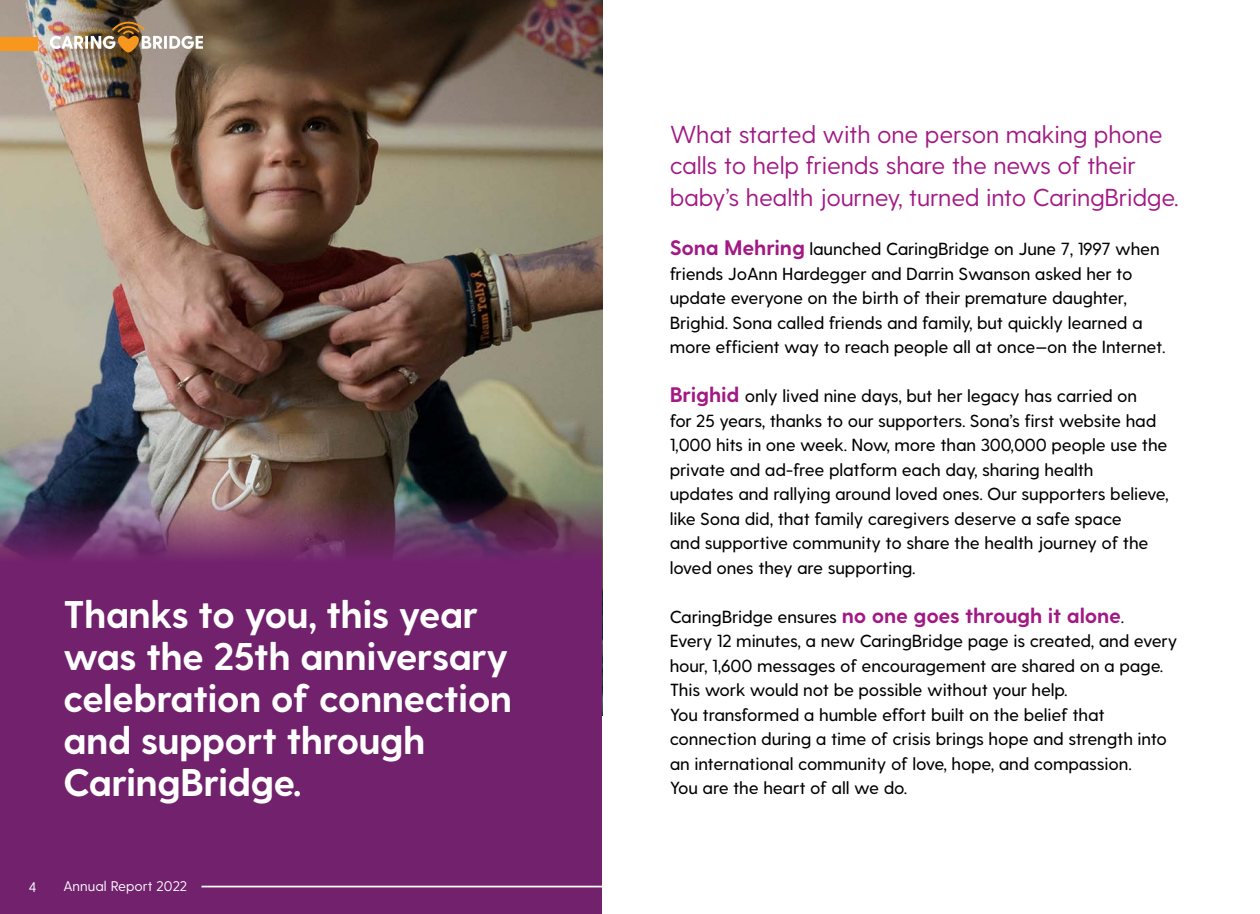
<style>
.page{position:relative;width:1260px;height:914px;background:#fff}
.page>*{position:absolute;margin:0;border:0;box-sizing:border-box;transform-origin:0 0}
.t1{font:700 38.5px/42px "Greycliff CF";letter-spacing:-.02em;color:#fff}
.t2{font:24.5px/31.5px "Greycliff CF";letter-spacing:-.01em;color:#a21984}
.t3{font:700 21px "Greycliff CF";letter-spacing:-.01em;color:#a21984}
.t4{font:500 17.5px/24.5px "Greycliff CF";letter-spacing:-.01em;color:#000}
.t5{font:14px "Greycliff CF";color:#fff}
.s1{font-weight:700;font-size:21px;color:#a21984}
.s2{font-weight:500;font-size:17.5px;color:#000}
</style>
<div class="page">
<img style="left:0;top:0;width:602px;height:406px">
<img style="left:0;top:406px;width:602px;height:508px">
<hr style="left:201px;top:885px;width:1009px;height:2px;background:#fff">
<img style="left:50px;top:22px;width:153px;height:30px">
<div style="left:0;top:37px;width:38px;height:14px;background:#f8971d"></div>
<h1 class="t1" style="left:63px;top:594px;width:451px">Thanks to you, this year was the 25th anniversary celebration of connection and support through<br>CaringBridge.</h1>
<p class="t5" style="left:29px;top:879px;width:9px">4</p>
<p class="t5" style="left:63px;top:878px;width:125px">Annual Report 2022</p>
<h2 class="t2" style="left:670px;top:119px;width:511px">What started with one person making phone calls to help friends share the news of their baby’s health journey, turned into CaringBridge.</h2>
<p class="t4" style="left:670px;top:237px;width:498px"><span class="s1">Sona Mehring</span> launched CaringBridge on June 7, 1997 when friends JoAnn Hardegger and Darrin Swanson asked her to update everyone on the birth of their premature daughter, Brighid. Sona called friends and family, but quickly learned a more efficient way to reach people all at once—on the Internet.</p>
<p class="t4" style="left:670px;top:384px;width:500px"><span class="s1">Brighid</span> only lived nine days, but her legacy has carried on<br>for 25 years, thanks to our supporters. Sona’s first website had 1,000 hits in one week. Now, more than 300,000 people use the private and ad-free platform each day, sharing health<br>updates and rallying around loved ones. Our supporters believe, like Sona did, that family caregivers deserve a safe space<br>and supportive community to share the health journey of the loved ones they are supporting.</p>
<p class="t3" style="left:670px;top:602px;width:456px"><span class="s2">CaringBridge ensures</span> no one goes through it alone<span class="s2">.</span></p>
<p class="t4" style="left:670px;top:629px;width:509px">Every 12 minutes, a new CaringBridge page is created, and every hour, 1,600 messages of encouragement are shared on a page.<br>This work would not be possible without your help.<br>You transformed a humble effort built on the belief that connection during a time of crisis brings hope and strength into an international community of love, hope, and compassion.<br>You are the heart of all we do.</p>
</div>
